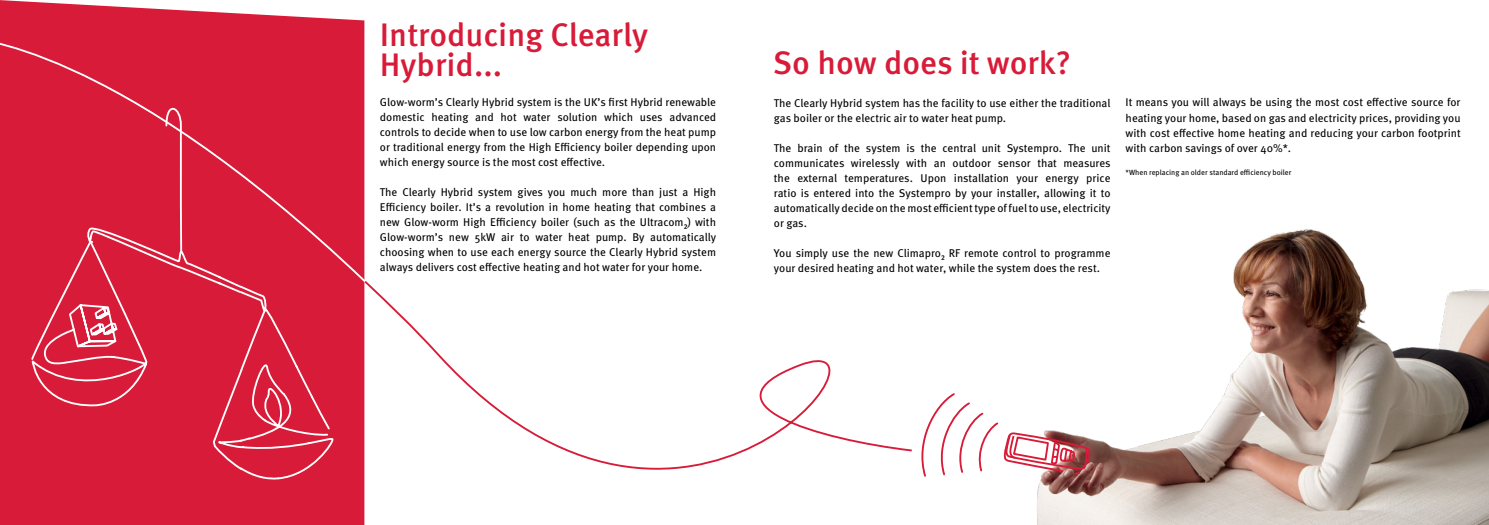
<style>
.page{position:relative;width:1489px;height:525px;background:#fff}
.page>*{position:absolute;margin:0;border:0;box-sizing:border-box;transform-origin:0 0}
.t1{font:500 32.5px "Meta OT";color:#d71b38}
.t2{font:11.25px/15px "Meta OT";color:#000;text-align:justify}
.t3{font:7.5px "Meta OT";color:#000}
</style>
<div class="page">
<svg style="left:0;top:0;width:364px;height:524px;background:#d92a45"></svg>
<img style="left:1037px;top:229px;width:450px;height:295px">
<svg style="left:921px;top:391px;width:169px;height:87px"></svg>
<div style="left:0;top:36px;width:365px;height:248px;background:#d71b38"></div>
<svg style="left:362px;top:279px;width:550px;height:245px"></svg>
<svg style="left:31px;top:100px;width:192px;height:307px;background:#d82642"></svg>
<svg style="left:212px;top:274px;width:122px;height:206px;background:#d92c47"></svg>
<p class="t1" style="left:380px;top:16px;width:270px">Introducing Clearly</p>
<p class="t1" style="left:380px;top:46px;width:124px">Hybrid...</p>
<p class="t2" style="left:380px;top:95px;width:338px">Glow-worm’s Clearly Hybrid system is the UK’s first Hybrid renewable domestic heating and hot water solution which uses advanced controls to decide when to use low carbon energy from the heat pump or traditional energy from the High Efficiency boiler depending upon which energy source is the most cost effective.</p>
<p class="t2" style="left:380px;top:185px;width:338px">The Clearly Hybrid system gives you much more than just a High Efficiency boiler. It’s a revolution in home heating that combines a new Glow-worm High Efficiency boiler (such as the Ultracom₂) with Glow-worm’s new 5kW air to water heat pump. By automatically choosing when to use each energy source the Clearly Hybrid system always delivers cost effective heating and hot water for your home.</p>
<p class="t1" style="left:772px;top:44px;width:300px">So how does it work?</p>
<p class="t2" style="left:774px;top:96px;width:338px">The Clearly Hybrid system has the facility to use either the traditional gas boiler or the electric air to water heat pump.</p>
<p class="t2" style="left:774px;top:141px;width:338px">The brain of the system is the central unit Systempro. The unit communicates wirelessly with an outdoor sensor that measures the external temperatures. Upon installation your energy price ratio is entered into the Systempro by your installer, allowing it to automatically decide on the most efficient type of fuel to use, electricity or gas.</p>
<p class="t2" style="left:774px;top:246px;width:338px">You simply use the new Climapro₂ RF remote control to programme your desired heating and hot water, while the system does the rest.</p>
<p class="t2" style="left:1125px;top:95px;width:336px">It means you will always be using the most cost effective source for heating your home, based on gas and electricity prices, providing you with cost effective home heating and reducing your carbon footprint with carbon savings of over 40%*.</p>
<p class="t3" style="left:1125px;top:168px;width:167px">*When replacing an older standard efficiency boiler</p>
</div>
